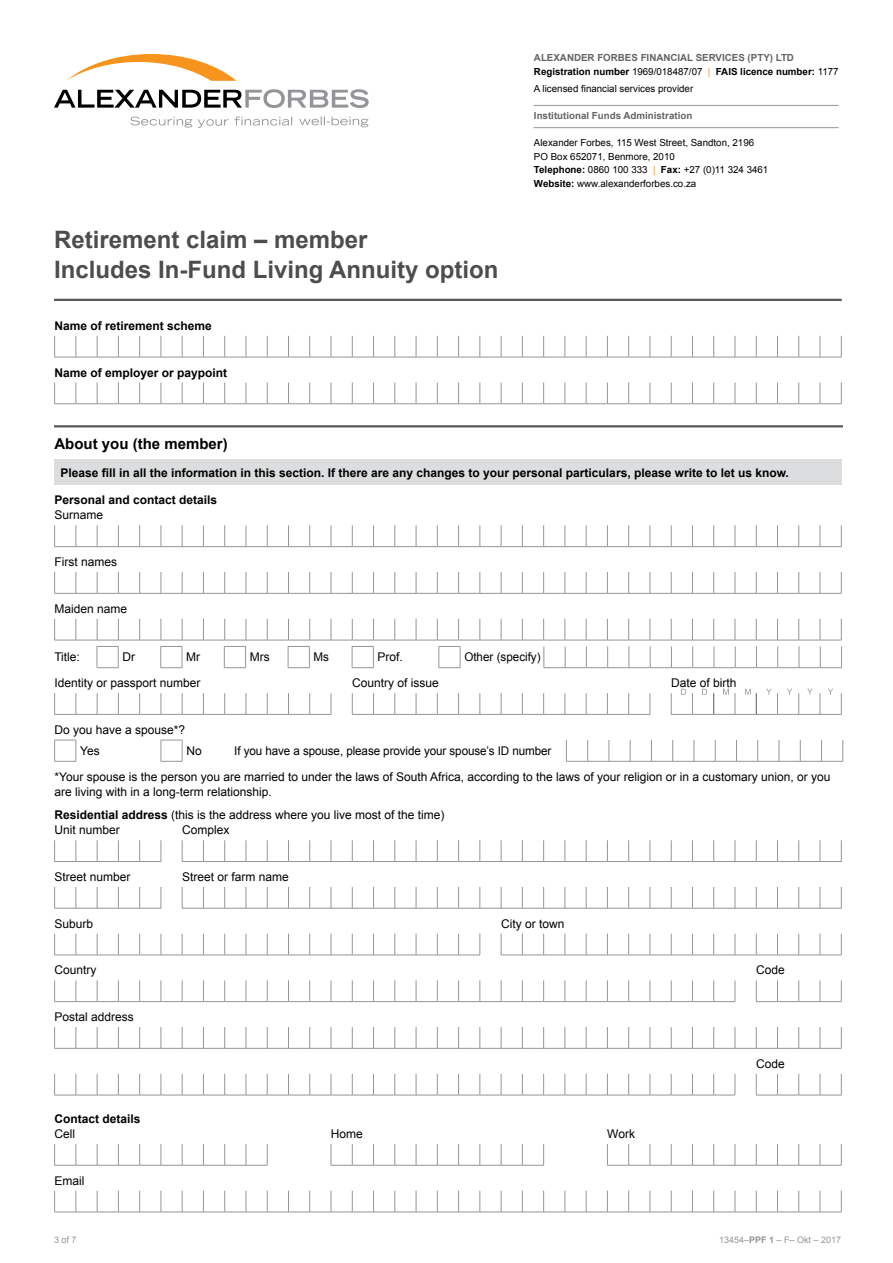
<style>
.page{position:relative;width:893px;height:1263px;background:#fff}
.page>*{position:absolute;margin:0;border:0;box-sizing:border-box;transform-origin:0 0}
.t1{font:700 24px/30px "Arial";color:#4d4d4f}
.t2{font:700 15px "Arial";color:#000}
.t3{font:12px/21.1px "Arial";color:#000}
.t4{font:700 12px "Arial";color:#000}
.t5{font:9.75px/13.5px "Arial";color:#000}
.t6{font:700 9.75px/13.5px "Arial";color:#636466}
.t7{font:9px "Arial";color:#939598}
.s1{color:#000}
.s2{font-weight:400;color:#000}
.s3{font-weight:400;color:#f7941e}
.s4{font-weight:700}
.s5{color:#f7941e}
</style>
<div class="page">
<svg style="left:54px;top:336px;width:788px;height:22px"></svg>
<svg style="left:54px;top:382px;width:788px;height:22px"></svg>
<hr style="left:54px;top:425px;width:789px;height:2px;background:#58595b">
<div style="left:54px;top:459px;width:787px;height:26px;background:#dcddde"></div>
<svg style="left:54px;top:525px;width:788px;height:22px"></svg>
<svg style="left:54px;top:572px;width:788px;height:22px"></svg>
<svg style="left:54px;top:619px;width:788px;height:49px"></svg>
<svg style="left:352px;top:693px;width:299px;height:22px"></svg>
<svg style="left:54px;top:693px;width:278px;height:22px"></svg>
<svg style="left:54px;top:740px;width:23px;height:22px"></svg>
<svg style="left:161px;top:740px;width:22px;height:22px"></svg>
<svg style="left:566px;top:740px;width:277px;height:22px"></svg>
<svg style="left:182px;top:840px;width:660px;height:22px"></svg>
<svg style="left:54px;top:840px;width:108px;height:22px"></svg>
<svg style="left:182px;top:887px;width:660px;height:22px"></svg>
<svg style="left:54px;top:887px;width:108px;height:22px"></svg>
<svg style="left:501px;top:934px;width:341px;height:22px"></svg>
<svg style="left:54px;top:934px;width:427px;height:22px"></svg>
<svg style="left:756px;top:980px;width:86px;height:22px"></svg>
<svg style="left:54px;top:980px;width:682px;height:22px"></svg>
<svg style="left:54px;top:1027px;width:788px;height:22px"></svg>
<svg style="left:54px;top:1074px;width:682px;height:22px"></svg>
<svg style="left:756px;top:1074px;width:86px;height:22px"></svg>
<svg style="left:331px;top:1144px;width:213px;height:22px"></svg>
<svg style="left:607px;top:1144px;width:235px;height:22px"></svg>
<svg style="left:54px;top:1144px;width:214px;height:22px"></svg>
<svg style="left:54px;top:1191px;width:788px;height:22px"></svg>
<svg style="left:671px;top:689px;width:171px;height:26px"></svg>
<hr style="left:54px;top:299px;width:788px;height:2px;background:#58595b">
<svg style="left:67px;top:54px;width:169px;height:27px"></svg>
<svg style="left:54px;top:89px;width:315px;height:19px"></svg>
<svg style="left:130px;top:117px;width:238px;height:11px"></svg>
<hr style="left:533px;top:105px;width:306px;height:1px;background:#939598">
<hr style="left:533px;top:127px;width:306px;height:1px;background:#939598">
<h1 class="t1" style="left:54px;top:225px;width:446px">Retirement claim – member<br>Includes In-Fund Living Annuity option</h1>
<p class="t4" style="left:54px;top:318px;width:159px">Name of retirement scheme</p>
<p class="t4" style="left:54px;top:364px;width:174px">Name of employer or paypoint</p>
<p class="t6" style="left:534px;top:51px;width:306px">ALEXANDER FORBES FINANCIAL SERVICES (PTY) LTD<br><span class="s1">Registration number</span> <span class="s2">1969/018487/07</span> <span class="s3">|</span> <span class="s1">FAIS licence number:</span> <span class="s2">1177</span></p>
<p class="t5" style="left:534px;top:82px;width:161px">A licensed financial services provider</p>
<p class="t6" style="left:534px;top:110px;width:160px">Institutional Funds Administration</p>
<p class="t5" style="left:534px;top:136px;width:236px">Alexander Forbes, 115 West Street, Sandton, 2196<br>PO Box 652071, Benmore, 2010<br><span class="s4">Telephone:</span> 0860 100 333 <span class="s5">|</span> <span class="s4">Fax:</span> +27 (0)11 324 3461<br><span class="s4">Website:</span> www.alexanderforbes.co.za</p>
<p class="t2" style="left:54px;top:434px;width:175px">About you (the member)</p>
<p class="t4" style="left:60px;top:464px;width:730px">Please fill in all the information in this section. If there are any changes to your personal particulars, please write to let us know.</p>
<p class="t4" style="left:54px;top:492px;width:164px">Personal and contact details</p>
<p class="t3" style="left:54px;top:505px;width:50px">Surname</p>
<p class="t3" style="left:54px;top:551px;width:64px">First names</p>
<p class="t3" style="left:54px;top:598px;width:74px">Maiden name</p>
<p class="t3" style="left:54px;top:647px;width:27px">Title:</p>
<p class="t3" style="left:122px;top:647px;width:14px">Dr</p>
<p class="t3" style="left:186px;top:647px;width:15px">Mr</p>
<p class="t3" style="left:250px;top:647px;width:21px">Mrs</p>
<p class="t3" style="left:314px;top:647px;width:17px">Ms</p>
<p class="t3" style="left:378px;top:647px;width:27px">Prof.</p>
<p class="t3" style="left:464px;top:647px;width:78px">Other (specify)</p>
<p class="t3" style="left:54px;top:672px;width:148px">Identity or passport number</p>
<p class="t3" style="left:352px;top:672px;width:88px">Country of issue</p>
<p class="t3" style="left:671px;top:672px;width:67px">Date of birth</p>
<p class="t3" style="left:80px;top:719px;width:107px;text-indent:-26px">Do you have a spouse*?<br>Yes</p>
<p class="t3" style="left:54px;top:738px;width:777px;line-height:25.7px;text-indent:180px">If you have a spouse, please provide your spouse’s ID number<br>*Your spouse is the person you are married to under the laws of South Africa, according to the laws of your religion or in a customary union, or you</p>
<p class="t3" style="left:54px;top:780px;width:392px;line-height:23.5px">are living with in a long-term relationship.<br><span class="s4">Residential address</span> (this is the address where you live most of the time)</p>
<p class="t3" style="left:54px;top:819px;width:67px">Unit number</p>
<p class="t3" style="left:182px;top:819px;width:49px">Complex</p>
<p class="t3" style="left:54px;top:866px;width:78px">Street number</p>
<p class="t3" style="left:182px;top:866px;width:108px">Street or farm name</p>
<p class="t3" style="left:54px;top:913px;width:40px">Suburb</p>
<p class="t3" style="left:501px;top:913px;width:65px">City or town</p>
<p class="t3" style="left:54px;top:960px;width:44px">Country</p>
<p class="t3" style="left:756px;top:960px;width:30px">Code</p>
<p class="t3" style="left:54px;top:1006px;width:81px">Postal address</p>
<p class="t3" style="left:756px;top:1053px;width:30px">Code</p>
<p class="t3" style="left:186px;top:740px;width:17px">No</p>
<p class="t4" style="left:54px;top:1111px;width:88px">Contact details</p>
<p class="t3" style="left:54px;top:1123px;width:22px">Cell</p>
<p class="t3" style="left:331px;top:1123px;width:34px">Home</p>
<p class="t3" style="left:607px;top:1123px;width:29px">Work</p>
<p class="t3" style="left:54px;top:1170px;width:31px">Email</p>
<p class="t7" style="left:54px;top:1234px;width:24px">3 of 7</p>
<p class="t7" style="left:719px;top:1233px;width:124px">13454–<span class="s4">PPF 1</span> – F– Okt – 2017</p>
</div>
